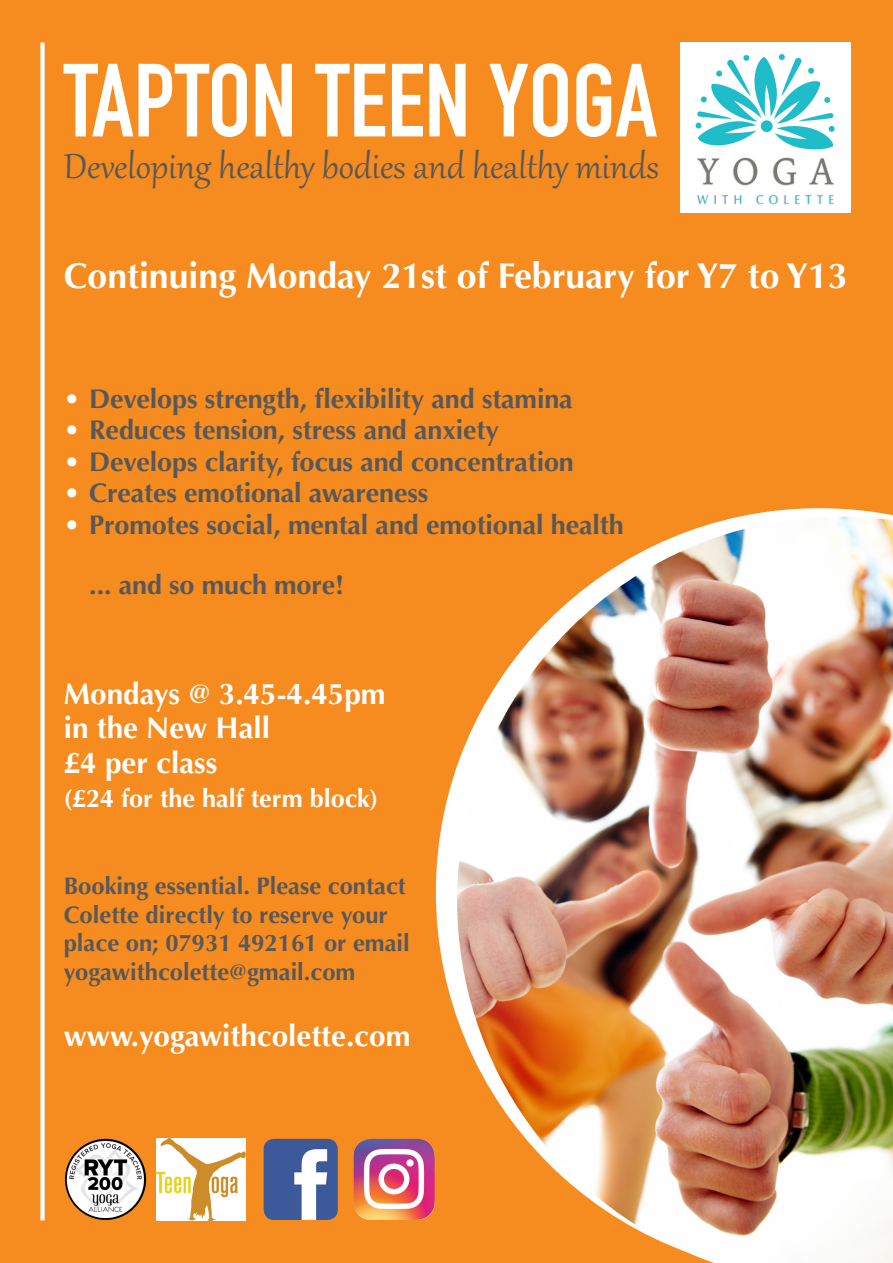
<style>
.page{position:relative;width:893px;height:1263px;background:#f68b1f}
.page>*{position:absolute;margin:0;border:0;box-sizing:border-box;transform-origin:0 0}
.t1{font:700 102px "DIN Condensed";color:#fff}
.t2{font:42.75px "Gabriola";color:#57585a}
.t3{font:700 36px "Optima";color:#fff}
.t4{font:700 30px "Optima";color:#fff}
.t5{font:700 27px "Optima";letter-spacing:-.005em;color:#57585a}
.t6{font:700 25.5px "Optima";color:#fff}
.t7{font:700 24px/28.5px "Optima";color:#57585a}
.s1{color:#fff}
</style>
<div class="page">
<div style="left:40px;top:43px;width:5px;height:1177px;background:#fff"></div>
<img style="left:680px;top:43px;width:170px;height:170px">
<svg style="left:436px;top:508px;width:457px;height:510px"></svg>
<img style="left:457px;top:517px;width:436px;height:746px">
<img style="left:156px;top:1139px;width:89px;height:82px">
<img style="left:65px;top:1139px;width:81px;height:81px;border-radius:41px">
<img style="left:264px;top:1139px;width:74px;height:81px">
<img style="left:354px;top:1139px;width:81px;height:81px">
<p class="t1" style="left:64px;top:32px;width:595px">TAPTON TEEN YOGA</p>
<p class="t2" style="left:64px;top:138px;width:597px">Developing healthy bodies and healthy minds</p>
<p class="t3" style="left:64px;top:255px;width:785px">Continuing Monday 21st of February for Y7 to Y13</p>
<p class="t5" style="left:64px;top:383px;width:510px"><span class="s1">•</span> Develops strength, flexibility and stamina</p>
<p class="t5" style="left:64px;top:414px;width:437px"><span class="s1">•</span> Reduces tension, stress and anxiety</p>
<p class="t5" style="left:64px;top:446px;width:512px"><span class="s1">•</span> Develops clarity, focus and concentration</p>
<p class="t5" style="left:64px;top:477px;width:366px"><span class="s1">•</span> Creates emotional awareness</p>
<p class="t5" style="left:64px;top:509px;width:561px"><span class="s1">•</span> Promotes social, mental and emotional health</p>
<p class="t5" style="left:89px;top:569px;width:256px">... and so much more!</p>
<p class="t4" style="left:64px;top:676px;width:323px">Mondays @ 3.45-4.45pm</p>
<p class="t4" style="left:64px;top:711px;width:208px">in the New Hall</p>
<p class="t4" style="left:64px;top:745px;width:155px">£4 per class</p>
<p class="t6" style="left:64px;top:784px;width:316px">(£24 for the half term block)</p>
<p class="t7" style="left:64px;top:872px;width:348px">Booking essential. Please contact<br>Colette directly to reserve your place on; 07931 492161 or email</p>
<p class="t7" style="left:64px;top:958px;width:293px">yogawithcolette@gmail.com</p>
<p class="t4" style="left:64px;top:1018px;width:348px">www.yogawithcolette.com</p>
</div>
